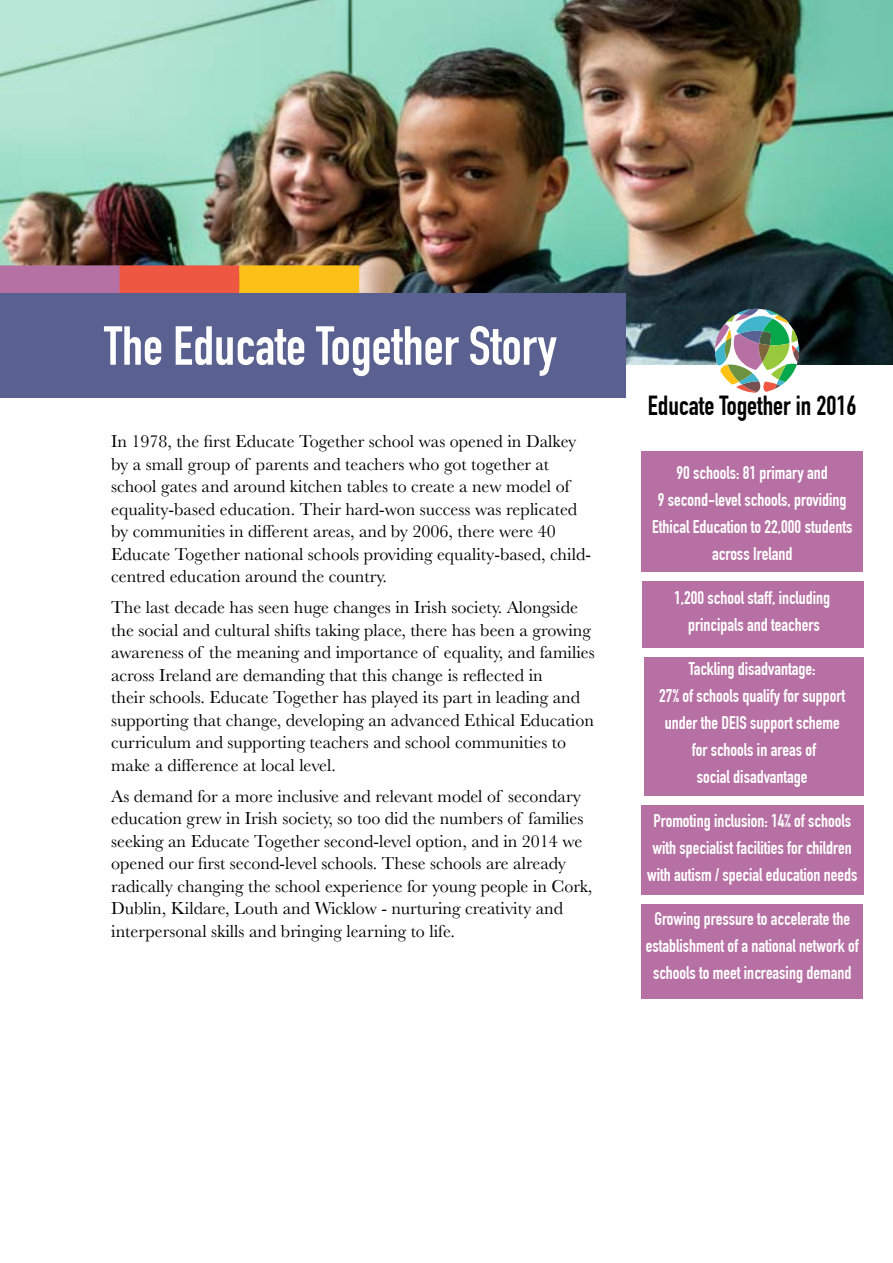
<style>
.page{position:relative;width:893px;height:1263px;background:#fff}
.page>*{position:absolute;margin:0;border:0;box-sizing:border-box;transform-origin:0 0}
.t1{font:700 54px "DIN Condensed";color:#fff}
.t2{font:700 27px "DIN Condensed";color:#000}
.t3{font:18px/22.5px "Baskerville";color:#000}
.t4{font:700 18px/27px "DIN Condensed";color:#fff;text-align:center}
</style>
<div class="page">
<div style="left:641px;top:805px;width:222px;height:90px;background:#b770a3"></div>
<div style="left:642px;top:904px;width:221px;height:94px;background:#b770a3"></div>
<div style="left:644px;top:657px;width:220px;height:139px;background:#b770a3"></div>
<div style="left:642px;top:581px;width:222px;height:67px;background:#b770a3"></div>
<div style="left:641px;top:451px;width:221px;height:120px;background:#b770a3"></div>
<img style="left:0;top:0;width:893px;height:364px">
<div style="left:0;top:265px;width:120px;height:99px;background:#b571a3"></div>
<div style="left:120px;top:265px;width:120px;height:99px;background:#ee5843"></div>
<div style="left:239px;top:265px;width:120px;height:99px;background:#fbc119"></div>
<div style="left:0;top:293px;width:625px;height:105px;background:#5a6190"></div>
<img style="left:715px;top:308px;width:84px;height:85px">
<h1 class="t1" style="left:104px;top:314px;width:454px">The Educate Together Story</h1>
<p class="t3" style="left:111px;top:430px;width:481px">In 1978, the first Educate Together school was opened in Dalkey by a small group of parents and teachers who got together at school gates and around kitchen tables to create a new model of equality-based education. Their hard-won success was replicated by communities in different areas, and by 2006, there were 40<br>Educate Together national schools providing equality-based, child&shy;centred education around the country.</p>
<p class="t3" style="left:111px;top:596px;width:485px">The last decade has seen huge changes in Irish society. Alongside the social and cultural shifts taking place, there has been a growing awareness of the meaning and importance of equality, and families across Ireland are demanding that this change is reflected in<br>their schools. Educate Together has played its part in leading and supporting that change, developing an advanced Ethical Education curriculum and supporting teachers and school communities to make a difference at local level.</p>
<p class="t3" style="left:111px;top:785px;width:483px">As demand for a more inclusive and relevant model of secondary education grew in Irish society, so too did the numbers of families seeking an Educate Together second-level option, and in 2014 we opened our first second-level schools. These schools are already radically changing the school experience for young people in Cork, Dublin, Kildare, Louth and Wicklow - nurturing creativity and interpersonal skills and bringing learning to life.</p>
<h2 class="t2" style="left:648px;top:390px;width:210px">Educate Together in 2016</h2>
<p class="t4" style="left:652px;top:459px;width:202px">90 schools: 81 primary and<br>9 second-level schools, providing<br>Ethical Education to 22,000 students across Ireland</p>
<p class="t4" style="left:674px;top:584px;width:158px">1,200 school staff, including principals and teachers</p>
<p class="t4" style="left:659px;top:655px;width:187px">Tackling disadvantage:<br>27% of schools qualify for support under the DEIS support scheme for schools in areas of<br>social disadvantage</p>
<p class="t4" style="left:647px;top:807px;width:212px">Promoting inclusion: 14% of schools with specialist facilities for children with autism / special education needs</p>
<p class="t4" style="left:646px;top:905px;width:214px">Growing pressure to accelerate the establishment of a national network of schools to meet increasing demand</p>
</div>
